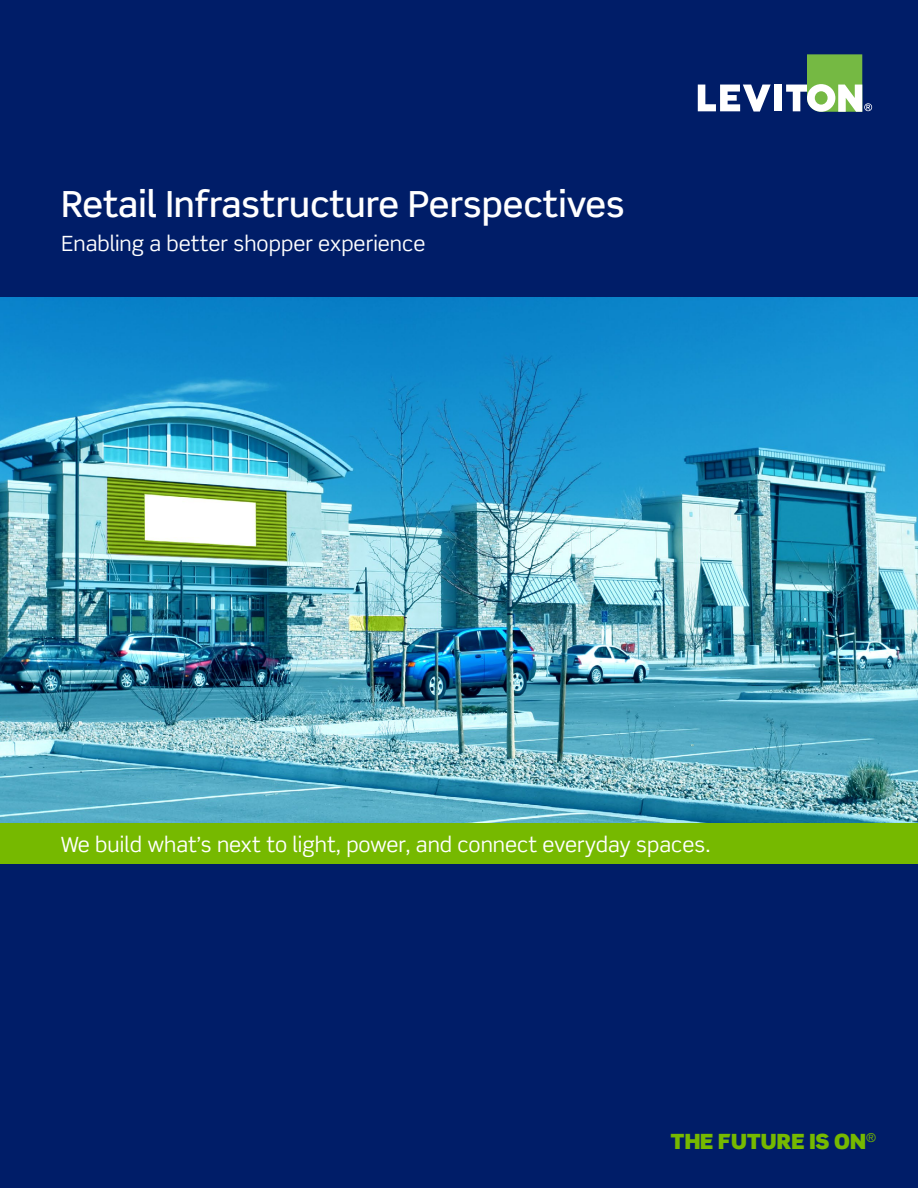
<style>
.page{position:relative;width:918px;height:1188px;background:#fff}
.page>*{position:absolute;margin:0;border:0;box-sizing:border-box;transform-origin:0 0}
.t1{font:500 36px "Scene Std";color:#fff}
.t2{font:21px "Scene Std";color:#fff}
.t3{font:900 21px "Scene Std";color:#76b900}
</style>
<div class="page">
<div style="left:0;top:0;width:917px;height:1187px;background:#001d68"></div>
<img style="left:0;top:297px;width:918px;height:553px">
<svg style="left:698px;top:85px;width:73px;height:27px"></svg>
<div style="left:774px;top:85px;width:7px;height:26px;background:#fff"></div>
<svg style="left:786px;top:54px;width:86px;height:58px"></svg>
<div style="left:0;top:823px;width:917px;height:41px;background:#76b900"></div>
<h1 class="t1" style="left:62px;top:182px;width:565px">Retail Infrastructure Perspectives</h1>
<p class="t2" style="left:62px;top:230px;width:365px">Enabling a better shopper experience</p>
<p class="t2" style="left:61px;top:831px;width:651px">We build what’s next to light, power, and connect everyday spaces.</p>
<p class="t3" style="left:670px;top:1128px;width:208px">THE FUTURE IS ON<sup>®</sup></p>
</div>
